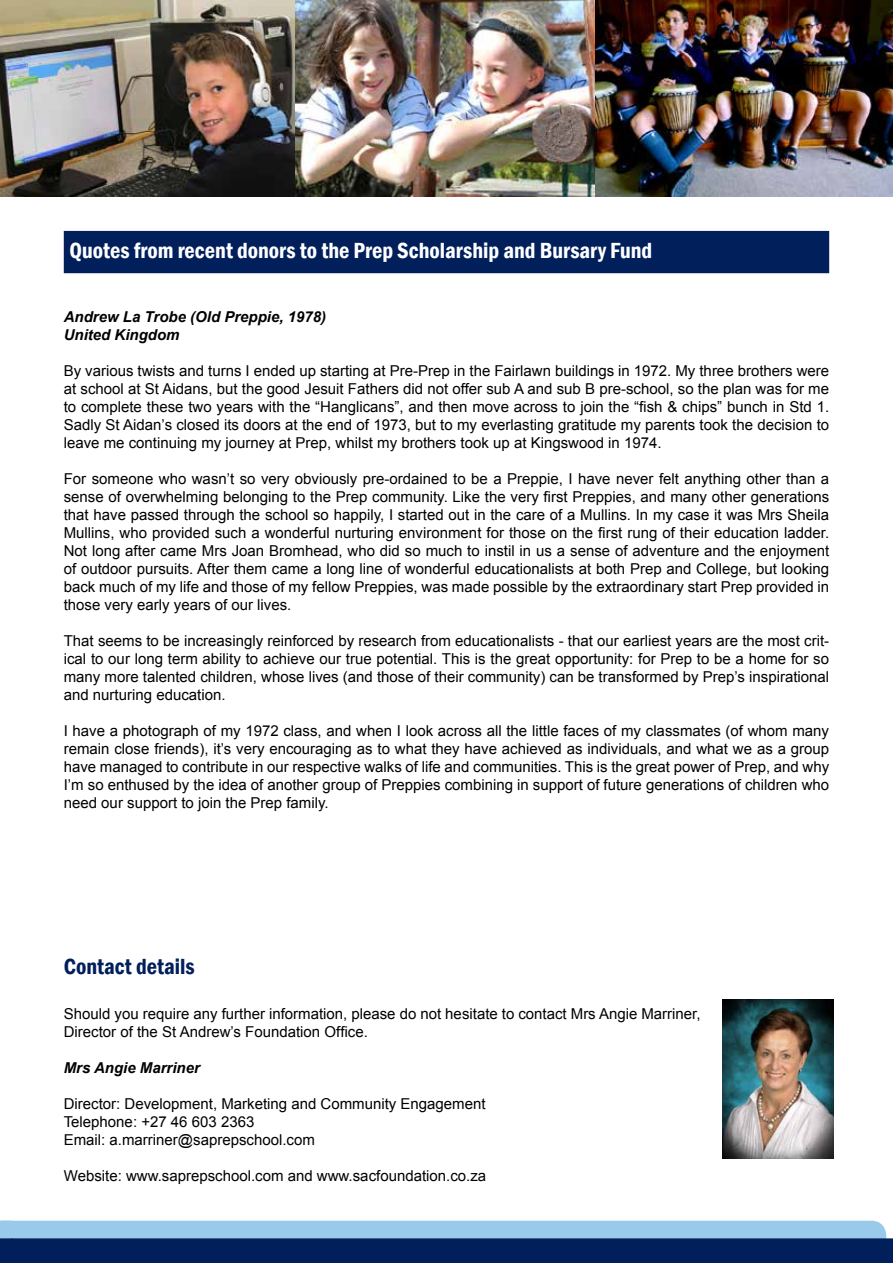
<style>
.page{position:relative;width:893px;height:1263px;background:#fff}
.page>*{position:absolute;margin:0;border:0;box-sizing:border-box;transform-origin:0 0}
.t1{font:600 condensed 22.5px "Franklin Gothic";color:#fff}
.t2{font:600 condensed 22.5px "Franklin Gothic";color:#001f5b}
.t3{font:15px/18px "Arial";color:#000;text-align:justify}
.t4{font:italic 700 15px/18px "Arial";color:#000}
</style>
<div class="page">
<img style="left:722px;top:999px;width:112px;height:160px">
<img style="left:294px;top:0;width:301px;height:197px">
<img style="left:595px;top:0;width:298px;height:197px">
<svg style="left:0;top:1221px;width:893px;height:42px;background:#406696"></svg>
<img style="left:1px;top:0;width:293px;height:197px">
<img style="left:0;top:0;width:1px;height:197px">
<div style="left:64px;top:231px;width:765px;height:42px;background:#001f5b"></div>
<h1 class="t1" style="left:69px;top:235px;width:584px">Quotes from recent donors to the Prep Scholarship and Bursary Fund</h1>
<p class="t4" style="left:64px;top:309px;width:264px">Andrew La Trobe (Old Preppie, 1978)<br>United Kingdom</p>
<p class="t3" style="left:64px;top:362px;width:767px">By various twists and turns I ended up starting at Pre-Prep in the Fairlawn buildings in 1972. My three brothers were at school at St Aidans, but the good Jesuit Fathers did not offer sub A and sub B pre-school, so the plan was for me to complete these two years with the “Hanglicans”, and then move across to join the “fish &amp; chips” bunch in Std 1.<br>Sadly St Aidan’s closed its doors at the end of 1973, but to my everlasting gratitude my parents took the decision to leave me continuing my journey at Prep, whilst my brothers took up at Kingswood in 1974.</p>
<p class="t3" style="left:64px;top:470px;width:767px">For someone who wasn’t so very obviously pre-ordained to be a Preppie, I have never felt anything other than a sense of overwhelming belonging to the Prep community. Like the very first Preppies, and many other generations that have passed through the school so happily, I started out in the care of a Mullins. In my case it was Mrs Sheila Mullins, who provided such a wonderful nurturing environment for those on the first rung of their education ladder.<br>Not long after came Mrs Joan Bromhead, who did so much to instil in us a sense of adventure and the enjoyment of outdoor pursuits. After them came a long line of wonderful educationalists at both Prep and College, but looking back much of my life and those of my fellow Preppies, was made possible by the extraordinary start Prep provided in those very early years of our lives.</p>
<p class="t3" style="left:64px;top:632px;width:767px">That seems to be increasingly reinforced by research from educationalists - that our earliest years are the most crit&shy;ical to our long term ability to achieve our true potential. This is the great opportunity: for Prep to be a home for so many more talented children, whose lives (and those of their community) can be transformed by Prep’s inspirational and nurturing education.</p>
<p class="t3" style="left:64px;top:722px;width:767px">I have a photograph of my 1972 class, and when I look across all the little faces of my classmates (of whom many remain close friends), it’s very encouraging as to what they have achieved as individuals, and what we as a group have managed to contribute in our respective walks of life and communities. This is the great power of Prep, and why I’m so enthused by the idea of another group of Preppies combining in support of future generations of children who need our support to join the Prep family.</p>
<h1 class="t2" style="left:64px;top:952px;width:133px">Contact details</h1>
<p class="t3" style="left:64px;top:1005px;width:638px">Should you require any further information, please do not hesitate to contact Mrs Angie Marriner,<br>Director of the St Andrew’s Foundation Office.</p>
<p class="t4" style="left:64px;top:1059px;width:138px">Mrs Angie Marriner</p>
<p class="t3" style="left:64px;top:1095px;width:423px;text-align:left">Director: Development, Marketing and Community Engagement<br>Telephone: +27 46 603 2363<br>Email: a.marriner@saprepschool.com</p>
<p class="t3" style="left:64px;top:1167px;width:424px">Website: www.saprepschool.com and www.sacfoundation.co.za</p>
</div>
